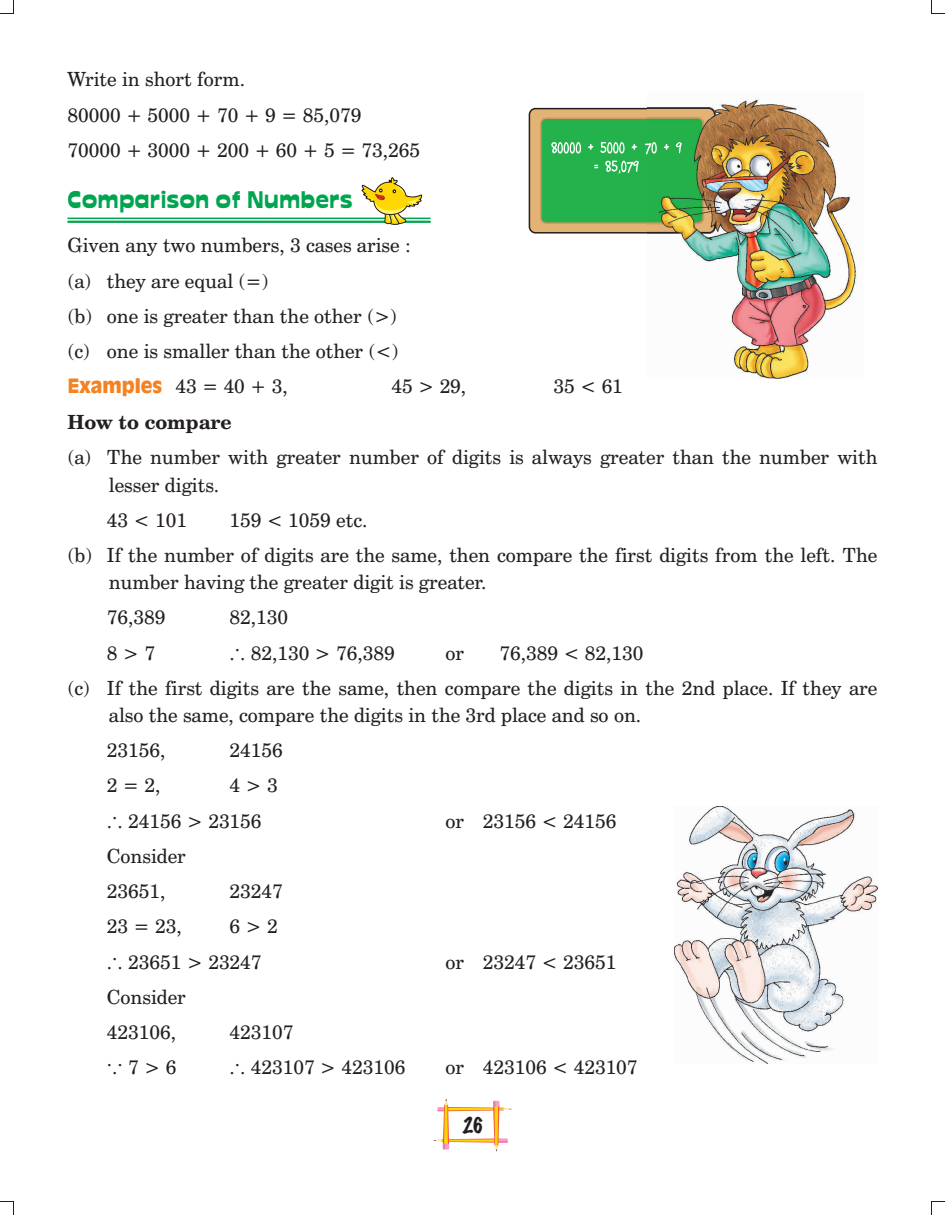
<style>
.page{position:relative;width:945px;height:1215px;background:#fff}
.page>*{position:absolute;margin:0;border:0;box-sizing:border-box;transform-origin:0 0}
.t1{font:24px "Cuckoo";letter-spacing:.03em;color:#00a54f}
.t2{font:21px "Chalk";color:#231f20}
.t3{font:19.5px/35.2px "Century Schoolbook BT";color:#231f20}
.t4{font:700 19.5px "Incised 901 BT";color:#f58220}
.s1{font-weight:700}
</style>
<div class="page">
<svg style="left:433px;top:1099px;width:79px;height:53px"></svg>
<svg style="left:68px;top:177px;width:363px;height:48px"></svg>
<div style="left:529px;top:109px;width:186px;height:124px;background:#e3b275;border-radius:6px"></div>
<div style="left:529px;top:108px;width:187px;height:126px;border:2px solid #231f20;border-radius:6px"></div>
<img style="left:647px;top:98px;width:210px;height:280px">
<svg style="left:540px;top:117px;width:165px;height:108px;background:#3db051"></svg>
<img style="left:674px;top:807px;width:204px;height:256px">
<p class="t3" style="left:68px;top:64px;width:354px">Write in short form.<br>80000 + 5000 + 70 + 9 = 85,079<br>70000 + 3000 + 200 + 60 + 5 = 73,265</p>
<p class="t1" style="left:68px;top:187px;width:287px">Comparison of Numbers</p>
<p class="t3" style="left:68px;top:230px;width:345px">Given any two numbers, 3 cases arise :</p>
<p class="t3" style="left:68px;top:265px;width:203px">(a) they are equal (=)</p>
<p class="t3" style="left:68px;top:300px;width:331px">(b) one is greater than the other (&gt;)</p>
<p class="t3" style="left:67px;top:335px;width:333px">(c) one is smaller than the other (&lt;)</p>
<p class="t3" style="left:175px;top:371px;width:114px">43 = 40 + 3,</p>
<p class="t3" style="left:391px;top:371px;width:76px">45 &gt; 29,</p>
<p class="t3" style="left:553px;top:371px;width:71px">35 &lt; 61</p>
<p class="t3" style="left:67px;top:407px;width:811px"><span class="s1">How to compare<br></span>(a) The number with greater number of digits is always greater than the number with</p>
<p class="t3" style="left:107px;top:469px;width:114px">lesser digits.<br>43 &lt; 101</p>
<p class="t4" style="left:67px;top:379px;width:96px">Examples</p>
<p class="t3" style="left:67px;top:504px;width:811px;text-indent:162px">159 &lt; 1059 etc.<br>(b) If the number of digits are the same, then compare the first digits from the left. The</p>
<p class="t3" style="left:107px;top:566px;width:381px">number having the greater digit is greater.<br>76,389</p>
<p class="t3" style="left:229px;top:606px;width:60px;line-height:26.5px">82,130 .</p>
<p class="t3" style="left:67px;top:637px;width:812px;text-indent:432px">76,389 &lt; 82,130<br>(c) If the first digits are the same, then compare the digits in the 2nd place. If they are</p>
<p class="t3" style="left:107px;top:699px;width:536px">also the same, compare the digits in the 3rd place and so on.<br>23156,</p>
<p class="t3" style="left:107px;top:637px;width:50px">8 &gt; 7</p>
<p class="t3" style="left:229px;top:637px;width:167px">. . 82,130 &gt; 76,389</p>
<p class="t3" style="left:445px;top:637px;width:20px">or</p>
<p class="t3" style="left:229px;top:734px;width:55px">24156</p>
<p class="t3" style="left:107px;top:770px;width:172px;text-indent:123px">4 &gt; 3 .. . 24156 &gt; 23156</p>
<p class="t3" style="left:107px;top:770px;width:55px">2 = 2,</p>
<p class="t3" style="left:107px;top:840px;width:81px">Consider<br>23651,</p>
<p class="t3" style="left:229px;top:875px;width:55px">23247</p>
<p class="t3" style="left:107px;top:911px;width:76px">23 = 23,</p>
<p class="t3" style="left:107px;top:911px;width:172px;text-indent:123px">6 &gt; 2 .. . 23651 &gt; 23247</p>
<p class="t3" style="left:107px;top:981px;width:81px">Consider<br>423106,</p>
<p class="t3" style="left:229px;top:1017px;width:65px">423107</p>
<p class="t3" style="left:445px;top:805px;width:172px">or 23156 &lt; 24156</p>
<p class="t3" style="left:445px;top:946px;width:172px">or 23247 &lt; 23651</p>
<p class="t3" style="left:112px;top:1052px;width:66px">. 7 &gt; 6</p>
<p class="t3" style="left:229px;top:1052px;width:177px">. . 423107 &gt; 423106</p>
<p class="t3" style="left:445px;top:1052px;width:194px">or 423106 &lt; 423107</p>
<p class="t3" style="left:107px;top:1043px;width:17px">. .</p>
<p class="t3" style="left:235px;top:1043px;width:7px">.</p>
<p class="t2" style="left:462px;top:1116px;width:22px">26</p>
</div>
